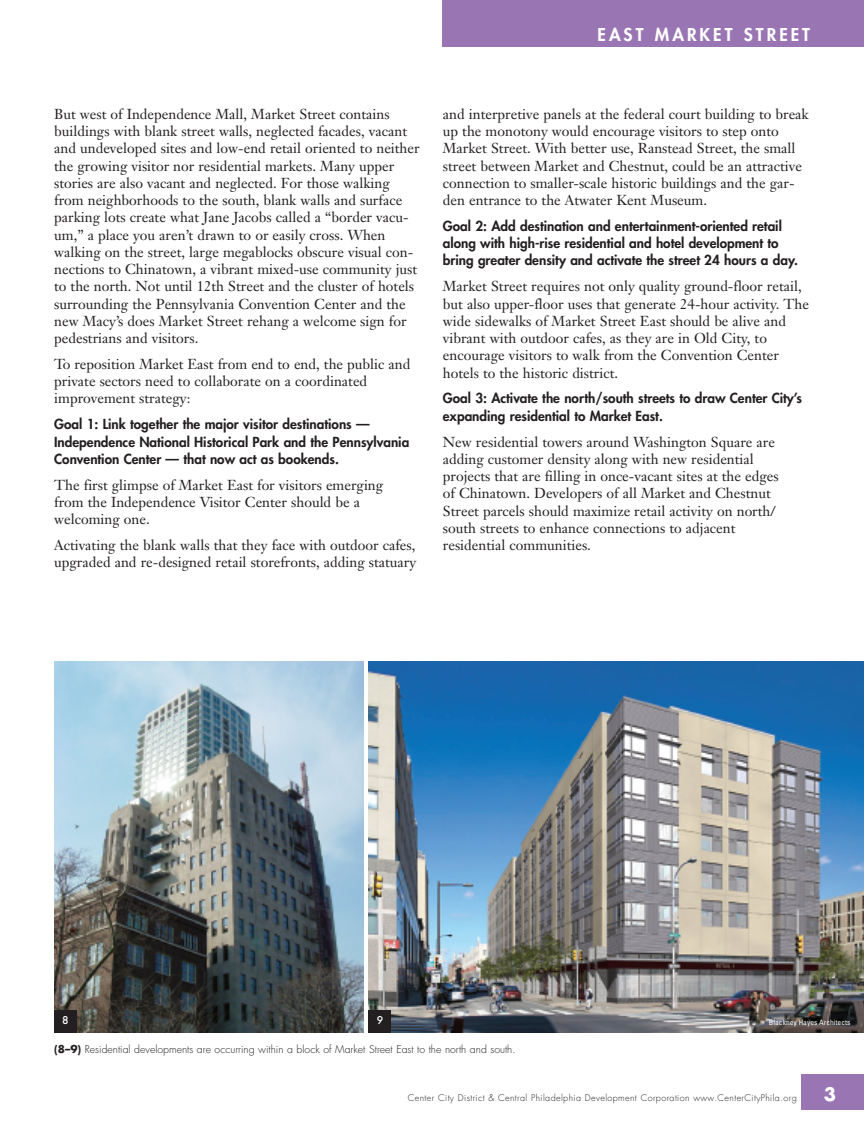
<style>
.page{position:relative;width:864px;height:1134px;background:#fff}
.page>*{position:absolute;margin:0;border:0;box-sizing:border-box;transform-origin:0 0}
.t1{font:700 18px "Futura";color:#fff}
.t2{font:800 17.25px "Futura";letter-spacing:.175em;color:#fff}
.t3{font:14.25px/17.2px "Janson Text";color:#231f20}
.t4{font:800 13.5px/17.2px "Futura";color:#231f20}
.t5{font:300 10.5px "Futura";color:#231f20}
.t6{font:500 10.5px "Futura";color:#fff}
.t7{font:300 9px "Futura";letter-spacing:.045em;color:#231f20}
.t8{font:condensed 7.5px "Univers";color:#fff}
.s1{font-weight:700}
</style>
<div class="page">
<div style="left:442px;top:0;width:422px;height:47px;background:#9a75b3"></div>
<div style="left:802px;top:1074px;width:62px;height:36px;background:#9a75b3"></div>
<img style="left:54px;top:662px;width:310px;height:370px">
<img style="left:369px;top:662px;width:495px;height:370px">
<div style="left:369px;top:1010px;width:22px;height:22px;background:#231f20"></div>
<div style="left:54px;top:1010px;width:23px;height:22px;background:#231f20"></div>
<p class="t2" style="left:598px;top:27px;width:214px">EAST MARKET STREET</p>
<p class="t3" style="left:54px;top:107px;width:367px">But west of Independence Mall, Market Street contains buildings with blank street walls, neglected facades, vacant and undeveloped sites and low-end retail oriented to neither the growing visitor nor residential markets. Many upper stories are also vacant and neglected. For those walking from neighborhoods to the south, blank walls and surface parking lots create what Jane Jacobs called a “border vacu&shy;um,” a place you aren’t drawn to or easily cross. When walking on the street, large megablocks obscure visual con&shy;nections to Chinatown, a vibrant mixed-use community just to the north. Not until 12th Street and the cluster of hotels surrounding the Pennsylvania Convention Center and the new Macy’s does Market Street rehang a welcome sign for pedestrians and visitors.</p>
<p class="t3" style="left:54px;top:357px;width:358px">To reposition Market East from end to end, the public and private sectors need to collaborate on a coordinated improvement strategy:</p>
<p class="t4" style="left:54px;top:417px;width:357px">Goal 1: Link together the major visitor destinations —<br>Independence National Historical Park and the Pennsylvania<br>Convention Center — that now act as bookends.</p>
<p class="t3" style="left:54px;top:478px;width:331px">The first glimpse of Market East for visitors emerging from the Independence Visitor Center should be a welcoming one.</p>
<p class="t3" style="left:54px;top:538px;width:364px">Activating the blank walls that they face with outdoor cafes, upgraded and re-designed retail storefronts, adding statuary</p>
<p class="t3" style="left:443px;top:107px;width:367px">and interpretive panels at the federal court building to break up the monotony would encourage visitors to step onto Market Street. With better use, Ranstead Street, the small street between Market and Chestnut, could be an attractive connection to smaller-scale historic buildings and the gar&shy;den entrance to the Atwater Kent Museum.</p>
<p class="t4" style="left:443px;top:218px;width:357px">Goal 2: Add destination and entertainment-oriented retail along with high-rise residential and hotel development to bring greater density and activate the street 24 hours a day.</p>
<p class="t3" style="left:443px;top:279px;width:368px">Market Street requires not only quality ground-floor retail, but also upper-floor uses that generate 24-hour activity. The wide sidewalks of Market Street East should be alive and vibrant with outdoor cafes, as they are in Old City, to encourage visitors to walk from the Convention Center hotels to the historic district.</p>
<p class="t4" style="left:443px;top:391px;width:361px">Goal 3: Activate the north/south streets to draw Center City’s expanding residential to Market East.</p>
<p class="t3" style="left:443px;top:435px;width:337px">New residential towers around Washington Square are adding customer density along with new residential projects that are filling in once-vacant sites at the edges of Chinatown. Developers of all Market and Chestnut Street parcels should maximize retail activity on north/ south streets to enhance connections to adjacent residential communities.</p>
<p class="t6" style="left:62px;top:1014px;width:8px">8</p>
<p class="t6" style="left:377px;top:1014px;width:8px">9</p>
<p class="t5" style="left:54px;top:1045px;width:463px"><span class="s1">(8–9)</span> Residential developments are occurring within a block of Market Street East to the north and south.</p>
<p class="t8" style="left:769px;top:1020px;width:83px">Blackney Hayes Architects</p>
<p class="t7" style="left:408px;top:1093px;width:391px">Center City District &amp; Central Philadelphia Development Corporation www.CenterCityPhila.org</p>
<p class="t1" style="left:824px;top:1086px;width:14px">3</p>
</div>
